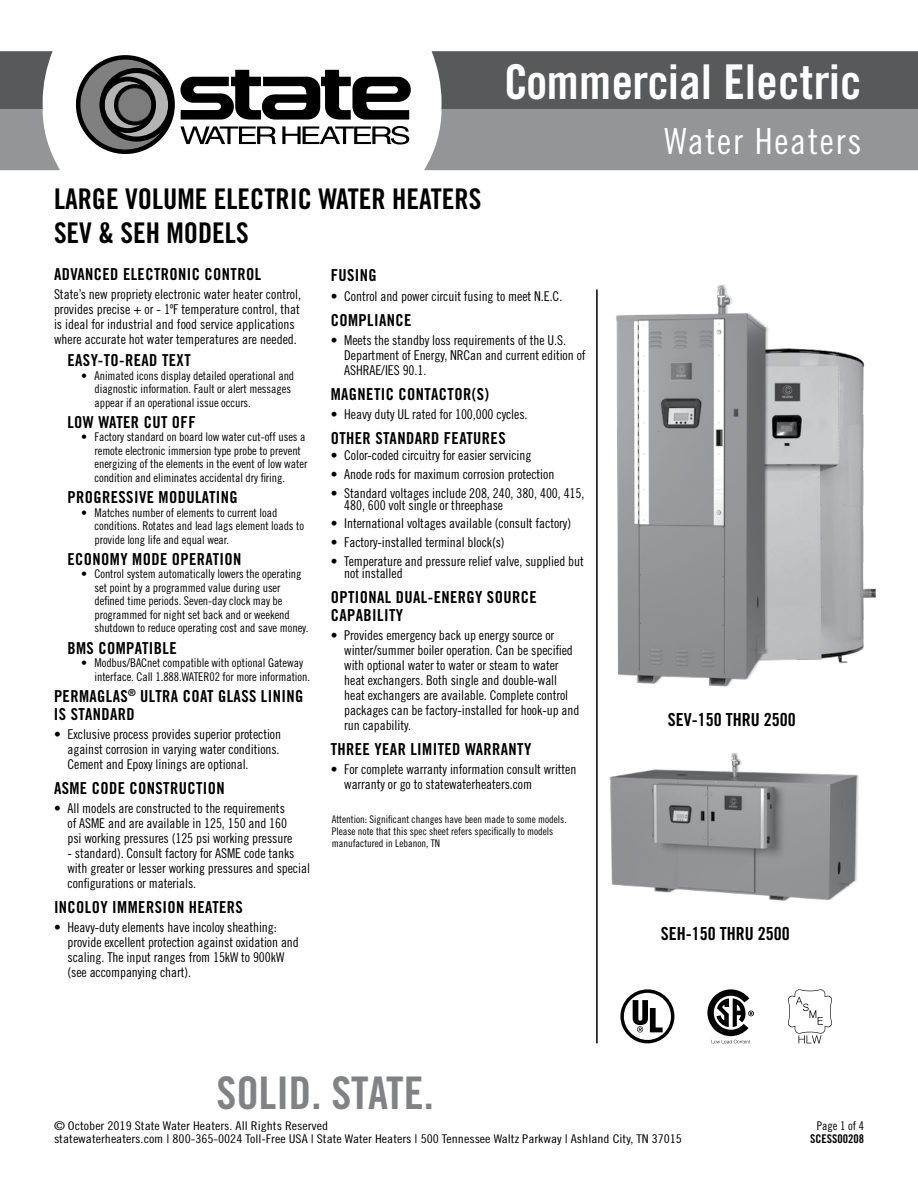
<style>
.page{position:relative;width:918px;height:1188px;background:#fff}
.page>*{position:absolute;margin:0;border:0;box-sizing:border-box;transform-origin:0 0}
.t1{font:48px "Trade Gothic LT Std Bd Cn 20";letter-spacing:.01em;color:#fff}
.t2{font:45px "Trade Gothic LT Std Bd Cn 20";color:#808285}
.t3{font:36px "Trade Gothic LT Std Cn 18";letter-spacing:.05em;color:#fff}
.t4{font:28.5px/34.3px "Trade Gothic LT Std Bd Cn 20";color:#000}
.t5{font:18px "Trade Gothic LT Std Bd Cn 20";color:#000}
.t6{font:16.5px/18px "Trade Gothic LT Std Bd Cn 20";letter-spacing:.025em;color:#000}
.t7{font:13.5px/15px "Trade Gothic LT Std Cn 18";letter-spacing:-.005em;color:#000}
.t8{font:12px/13.5px "Trade Gothic LT Std Cn 18";letter-spacing:-.005em;color:#000}
.t9{font:12px/13.5px "Trade Gothic LT Std Cn 18";letter-spacing:-.005em;color:#000;scale:1.14 1}
.t10{font:12px "Trade Gothic LT Std Bd Cn 20";color:#000}
.t11{font:10.5px/12px "Trade Gothic LT Std Cn 18";color:#000}
</style>
<div class="page">
<svg style="left:0;top:51px;width:60px;height:119px"></svg>
<svg style="left:424px;top:51px;width:494px;height:119px;background:#7a7b7e"></svg>
<svg style="left:180px;top:70px;width:231px;height:50px"></svg>
<svg style="left:180px;top:126px;width:96px;height:18px"></svg>
<svg style="left:282px;top:126px;width:127px;height:19px"></svg>
<svg style="left:78px;top:57px;width:96px;height:95px"></svg>
<svg style="left:102px;top:70px;width:69px;height:69px;background:#686868"></svg>
<div style="left:102px;top:70px;width:70px;height:70px;border:2px solid #000;border-radius:50%"></div>
<svg style="left:115px;top:85px;width:39px;height:39px"></svg>
<hr style="left:596px;top:289px;width:2px;height:754px;background:#000">
<img style="left:795px;top:348px;width:81px;height:316px">
<img style="left:596px;top:284px;width:199px;height:404px">
<img style="left:609px;top:752px;width:250px;height:149px">
<svg style="left:620px;top:989px;width:54px;height:54px"></svg>
<svg style="left:788px;top:989px;width:44px;height:54px"></svg>
<svg style="left:707px;top:989px;width:47px;height:54px"></svg>
<h3 class="t4" style="left:54px;top:181px;width:429px">LARGE VOLUME ELECTRIC WATER HEATERS<br>SEV &amp; SEH MODELS</h3>
<h1 class="t1" style="left:504px;top:53px;width:359px">Commercial Electric</h1>
<h3 class="t3" style="left:665px;top:120px;width:198px">Water Heaters</h3>
<p class="t6" style="left:54px;top:265px;width:209px">ADVANCED ELECTRONIC CONTROL</p>
<p class="t7" style="left:54px;top:286px;width:249px">State’s new propriety electronic water heater control, provides precise + or - 1ºF temperature control, that is ideal for industrial and food service applications where accurate hot water temperatures are needed.</p>
<p class="t6" style="left:68px;top:351px;width:125px">EASY-TO-READ TEXT</p>
<p class="t8" style="left:94px;top:369px;width:201px;text-indent:-14px">• Animated icons display detailed operational and diagnostic information. Fault or alert messages appear if an operational issue occurs.</p>
<p class="t6" style="left:68px;top:413px;width:130px">LOW WATER CUT OFF</p>
<p class="t8" style="left:94px;top:430px;width:214px;text-indent:-14px">• Factory standard on board low water cut-off uses a remote electronic immersion type probe to prevent energizing of the elements in the event of low water condition and eliminates accidental dry firing.</p>
<p class="t6" style="left:68px;top:488px;width:172px">PROGRESSIVE MODULATING</p>
<p class="t8" style="left:94px;top:506px;width:211px;text-indent:-14px">• Matches number of elements to current load conditions. Rotates and lead lags element loads to provide long life and equal wear.</p>
<p class="t6" style="left:68px;top:550px;width:175px">ECONOMY MODE OPERATION</p>
<p class="t8" style="left:94px;top:567px;width:215px;text-indent:-14px">• Control system automatically lowers the operating set point by a programmed value during user defined time periods. Seven-day clock may be programmed for night set back and or weekend shutdown to reduce operating cost and save money.</p>
<p class="t6" style="left:68px;top:639px;width:111px">BMS COMPATIBLE</p>
<p class="t8" style="left:94px;top:656px;width:217px;text-indent:-14px">• Modbus/BACnet compatible with optional Gateway interface. Call 1.888.WATER02 for more information.</p>
<p class="t6" style="left:54px;top:687px;width:251px">PERMAGLAS<sup>®</sup> ULTRA COAT GLASS LINING<br>IS STANDARD</p>
<p class="t7" style="left:68px;top:727px;width:215px;text-align:justify;text-indent:-14px">• Exclusive process provides superior protection against corrosion in varying water conditions.<br>Cement and Epoxy linings are optional.</p>
<p class="t6" style="left:54px;top:779px;width:172px">ASME CODE CONSTRUCTION</p>
<p class="t7" style="left:68px;top:801px;width:226px;text-indent:-14px">• All models are constructed to the requirements of ASME and are available in 125, 150 and 160 psi working pressures (125 psi working pressure</p>
<p class="t7" style="left:68px;top:846px;width:244px">- standard). Consult factory for ASME code tanks with greater or lesser working pressures and special configurations or materials.</p>
<p class="t6" style="left:54px;top:898px;width:190px">INCOLOY IMMERSION HEATERS</p>
<p class="t7" style="left:68px;top:920px;width:233px;text-indent:-14px">• Heavy-duty elements have incoloy sheathing: provide excellent protection against oxidation and scaling. The input ranges from 15kW to 900kW (see accompanying chart).</p>
<p class="t6" style="left:331px;top:266px;width:48px">FUSING</p>
<p class="t7" style="left:331px;top:288px;width:233px">• Control and power circuit fusing to meet N.E.C.</p>
<p class="t6" style="left:331px;top:311px;width:82px">COMPLIANCE</p>
<p class="t7" style="left:344px;top:332px;width:243px;text-indent:-14px">• Meets the standby loss requirements of the U.S.<br>Department of Energy, NRCan and current edition of<br>ASHRAE/IES 90.1.</p>
<p class="t6" style="left:331px;top:385px;width:160px">MAGNETIC CONTACTOR(S)</p>
<p class="t7" style="left:331px;top:406px;width:198px">• Heavy duty UL rated for 100,000 cycles.</p>
<p class="t6" style="left:331px;top:429px;width:176px">OTHER STANDARD FEATURES</p>
<p class="t7" style="left:331px;top:448px;width:202px">• Color-coded circuitry for easier servicing</p>
<p class="t7" style="left:331px;top:466px;width:225px">• Anode rods for maximum corrosion protection</p>
<p class="t7" style="left:344px;top:487px;width:242px;line-height:12px;text-indent:-14px">• Standard voltages include 208, 240, 380, 400, 415,<br>480, 600 volt single or threephase</p>
<p class="t7" style="left:331px;top:516px;width:242px">• International voltages available (consult factory)</p>
<p class="t7" style="left:331px;top:535px;width:175px">• Factory-installed terminal block(s)</p>
<p class="t7" style="left:344px;top:555px;width:241px;line-height:12px;text-indent:-14px">• Temperature and pressure relief valve, supplied but not installed</p>
<p class="t6" style="left:331px;top:588px;width:207px">OPTIONAL DUAL-ENERGY SOURCE<br>CAPABILITY</p>
<p class="t7" style="left:344px;top:627px;width:237px;text-indent:-14px">• Provides emergency back up energy source or winter/summer boiler operation. Can be specified with optional water to water or steam to water heat exchangers. Both single and double-wall heat exchangers are available. Complete control packages can be factory-installed for hook-up and run capability.</p>
<p class="t6" style="left:331px;top:740px;width:202px">THREE YEAR LIMITED WARRANTY</p>
<p class="t7" style="left:344px;top:761px;width:234px;text-indent:-14px">• For complete warranty information consult written warranty or go to statewaterheaters.com</p>
<p class="t11" style="left:332px;top:813px;width:237px">Attention: Significant changes have been made to some models.<br>Please note that this spec sheet refers specifically to models manufactured in Lebanon, TN</p>
<h3 class="t5" style="left:668px;top:709px;width:129px">SEV-150 THRU 2500</h3>
<h3 class="t5" style="left:661px;top:923px;width:130px">SEH-150 THRU 2500</h3>
<h2 class="t2" style="left:216px;top:1066px;width:219px">SOLID. STATE.</h2>
<p class="t9" style="left:54px;top:1119px;width:552px">© October 2019 State Water Heaters. All Rights Reserved<br>statewaterheaters.com | 800-365-0024 Toll-Free USA | State Water Heaters | 500 Tennessee Waltz Parkway | Ashland City, TN 37015</p>
<p class="t8" style="left:817px;top:1119px;width:49px">Page 1 of 4</p>
<p class="t10" style="left:810px;top:1132px;width:55px">SCESS00208</p>
</div>
